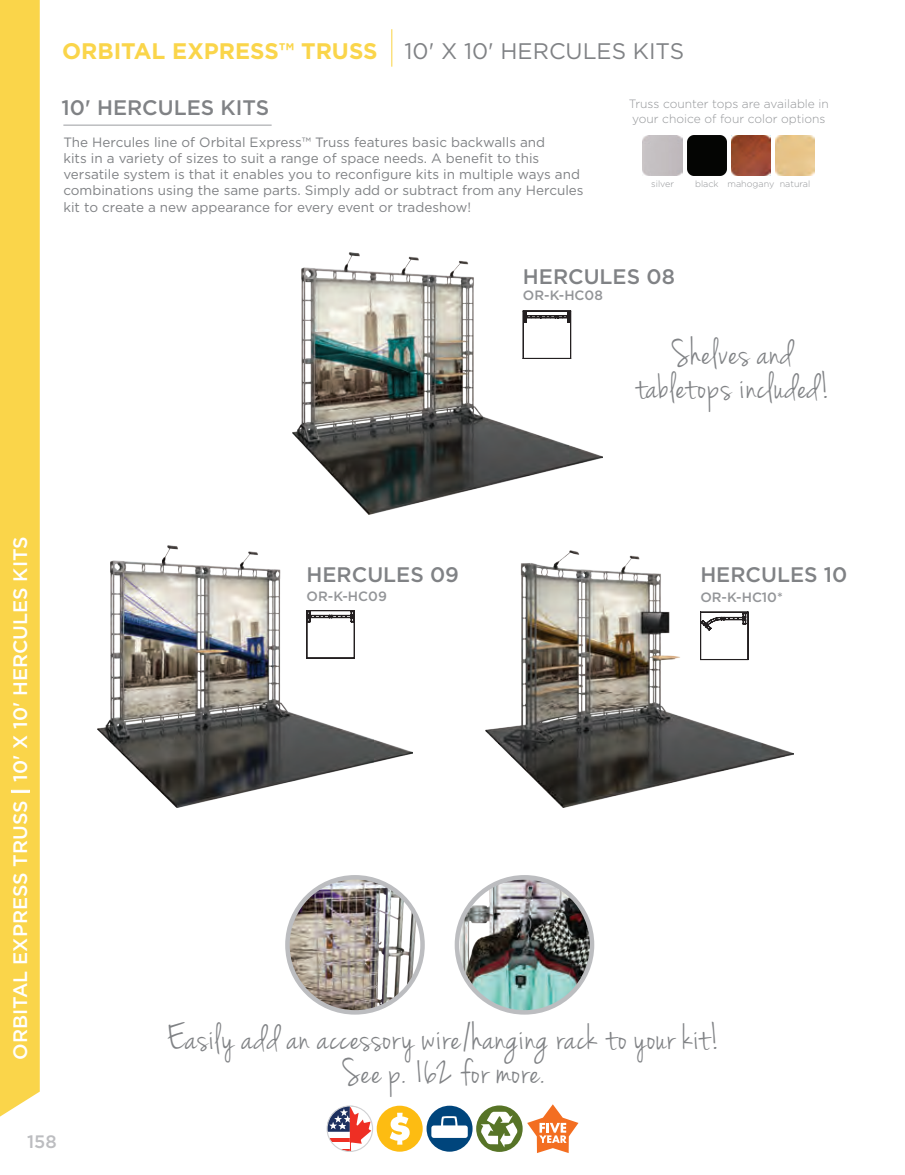
<style>
.page{position:relative;width:905px;height:1175px;background:#fff}
.page>*{position:absolute;margin:0;border:0;box-sizing:border-box;transform-origin:0 0}
.t1{font:38.55px/34.2px "Jenna Sue";letter-spacing:.025em;color:#808285;text-align:center}
.t2{font:700 22.5px "Gotham";color:#fad54a}
.t3{font:500 21px "Gotham HTF";color:#808285}
.t4{font:500 19.5px "Gotham HTF";color:#fff}
.t5{font:500 18px "Gotham HTF";color:#bcbdc0}
.t6{font:13.5px/16.2px "Gotham";color:#808285}
.t7{font:500 13.5px "Gotham HTF";color:#939598}
.t8{font:300 12px/15px "Gotham";color:#939598}
.t9{font:300 9px "Gotham";color:#939598}
.s1{font-weight:400;color:#808285}
</style>
<div class="page">
<div style="left:0;top:0;width:40px;height:1116px;background:#fad54a"></div>
<hr style="left:63px;top:124px;width:208px;height:2px;background:#bcbdc0">
<img style="left:97px;top:545px;width:315px;height:262px">
<img style="left:485px;top:550px;width:308px;height:257px">
<svg style="left:306px;top:610px;width:49px;height:48px"></svg>
<svg style="left:700px;top:611px;width:48px;height:49px"></svg>
<svg style="left:11px;top:790px;width:19px;height:2px"></svg>
<img style="left:293px;top:252px;width:309px;height:262px">
<svg style="left:522px;top:310px;width:49px;height:49px"></svg>
<hr style="left:391px;top:29px;width:1px;height:38px;background:#fad54a">
<img style="left:287px;top:878px;width:135px;height:133px">
<div style="left:285px;top:875px;width:140px;height:139px;border:4px solid #bcbdc0;border-radius:50%"></div>
<img style="left:457px;top:877px;width:135px;height:135px;border-radius:68px">
<div style="left:454px;top:875px;width:140px;height:139px;border:4px solid #bcbdc0;border-radius:50%"></div>
<div style="left:476px;top:1105px;width:46px;height:46px;background:#577427;border-radius:50%"></div>
<svg style="left:480px;top:1111px;width:38px;height:36px"></svg>
<div style="left:376px;top:1105px;width:46px;height:46px;background:#fdbc12;border-radius:50%"></div>
<svg style="left:390px;top:1112px;width:19px;height:32px"></svg>
<div style="left:426px;top:1105px;width:46px;height:46px;background:#00457c;border-radius:50%"></div>
<svg style="left:431px;top:1116px;width:37px;height:21px"></svg>
<svg style="left:527px;top:1104px;width:51px;height:49px"></svg>
<svg style="left:328px;top:1107px;width:44px;height:44px"></svg>
<div style="left:326px;top:1105px;width:47px;height:47px;border:1px solid #d0d1d3;border-radius:50%"></div>
<div style="left:643px;top:136px;width:39px;height:39px;background:#c4bfc1"></div>
<div style="left:687px;top:136px;width:39px;height:39px;background:#040503"></div>
<img style="left:775px;top:136px;width:39px;height:39px">
<img style="left:731px;top:136px;width:39px;height:39px">
<h2 class="t2" style="left:62px;top:38px;width:623px">ORBITAL EXPRESS™ TRUSS <span class="s1">10' X 10' HERCULES KITS</span></h2>
<h3 class="t3" style="left:62px;top:96px;width:209px">10' HERCULES KITS</h3>
<p class="t6" style="left:63px;top:134px;width:522px">The Hercules line of Orbital Express™ Truss features basic backwalls and<br>kits in a variety of sizes to suit a range of space needs. A benefit to this versatile system is that it enables you to reconfigure kits in multiple ways and combinations using the same parts. Simply add or subtract from any Hercules kit to create a new appearance for every event or tradeshow!</p>
<p class="t8" style="left:629px;top:96px;width:201px">Truss counter tops are available in your choice of four color options</p>
<p class="t9" style="left:651px;top:178px;width:24px">silver</p>
<p class="t9" style="left:695px;top:178px;width:117px">black mahogany natural</p>
<h3 class="t3" style="left:523px;top:264px;width:153px">HERCULES 08</h3>
<h3 class="t4" style="left:9px;top:1060px;width:525px;rotate:-90deg">ORBITAL EXPRESS TRUSS | 10' X 10' HERCULES KITS</h3>
<h3 class="t5" style="left:27px;top:1131px;width:31px">158</h3>
<h3 class="t3" style="left:306px;top:562px;width:154px">HERCULES 09</h3>
<p class="t7" style="left:306px;top:588px;width:82px">OR-K-HC09</p>
<p class="t7" style="left:523px;top:288px;width:81px">OR-K-HC08</p>
<h1 class="t1" style="left:635px;top:337px;width:197px">Shelves and tabletops included!</h1>
<h3 class="t3" style="left:700px;top:562px;width:148px">HERCULES 10</h3>
<p class="t7" style="left:700px;top:590px;width:84px">OR-K-HC10*</p>
<h1 class="t1" style="left:167px;top:1022px;width:554px">Easily add an accessory wire/hanging rack to your kit!<br>See p. 162 for more.</h1>
</div>
